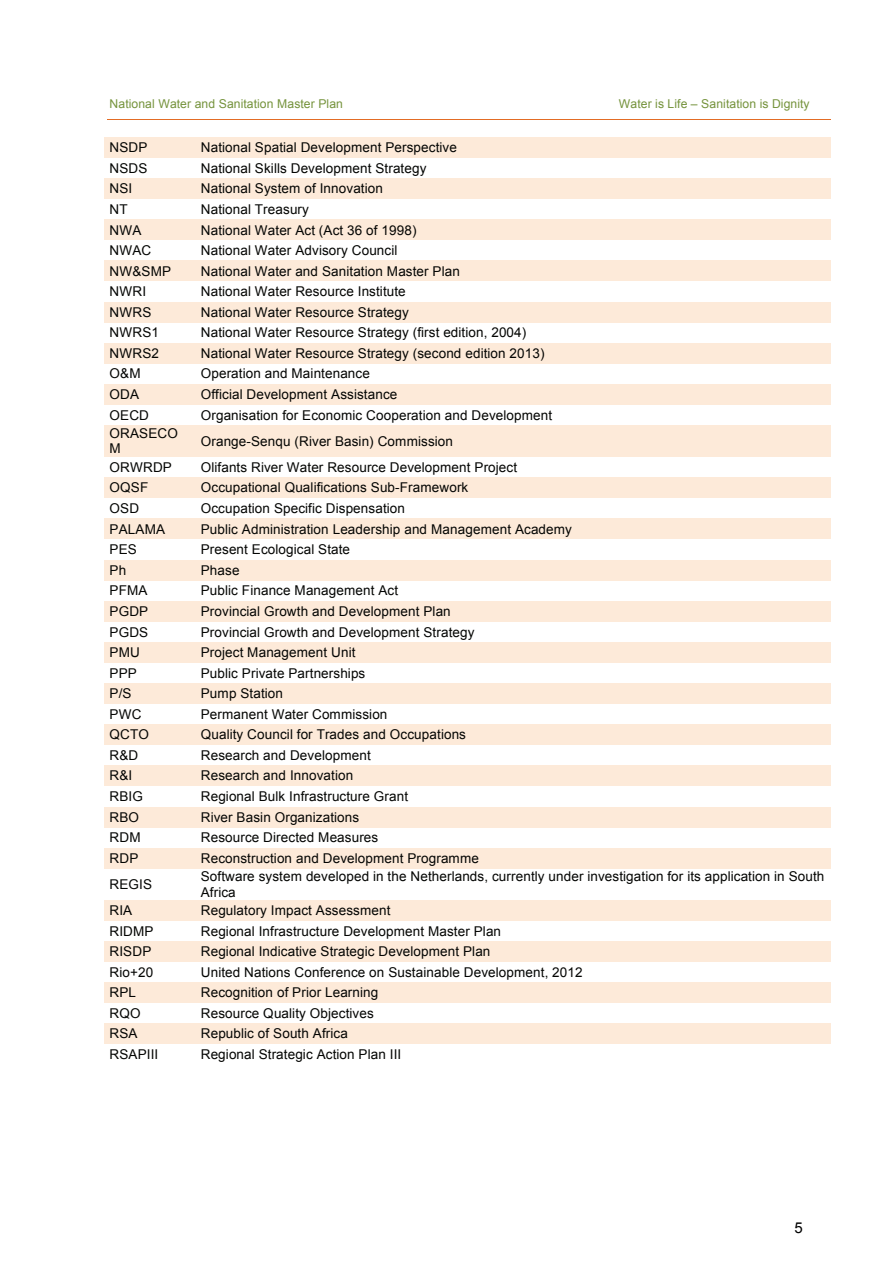
<style>
.page{position:relative;width:893px;height:1263px;background:#fff}
.page>*{position:absolute;margin:0;border:0;box-sizing:border-box;transform-origin:0 0}
.t1{font:15px "Arial";color:#000}
.t2{font:13.5px/15.8px "Arial";letter-spacing:.01em;color:#040503}
.t3{font:12.15px "Arial";letter-spacing:.01em;color:#75933c}
</style>
<div class="page">
<hr style="left:108px;top:120px;width:723px;height:1px;background:#e36c25">
<div style="left:104px;top:137px;width:89px;height:21px;background:#fdead9"></div>
<div style="left:193px;top:137px;width:638px;height:21px;background:#fdead9"></div>
<div style="left:104px;top:178px;width:89px;height:21px;background:#fdead9"></div>
<div style="left:193px;top:178px;width:638px;height:21px;background:#fdead9"></div>
<div style="left:104px;top:219px;width:89px;height:21px;background:#fdead9"></div>
<div style="left:193px;top:219px;width:638px;height:21px;background:#fdead9"></div>
<div style="left:104px;top:260px;width:89px;height:21px;background:#fdead9"></div>
<div style="left:193px;top:260px;width:638px;height:21px;background:#fdead9"></div>
<div style="left:104px;top:302px;width:89px;height:20px;background:#fdead9"></div>
<div style="left:193px;top:302px;width:638px;height:20px;background:#fdead9"></div>
<div style="left:104px;top:343px;width:89px;height:21px;background:#fdead9"></div>
<div style="left:193px;top:343px;width:638px;height:21px;background:#fdead9"></div>
<div style="left:104px;top:384px;width:89px;height:21px;background:#fdead9"></div>
<div style="left:193px;top:384px;width:638px;height:21px;background:#fdead9"></div>
<div style="left:104px;top:425px;width:89px;height:32px;background:#fdead9"></div>
<div style="left:193px;top:425px;width:638px;height:32px;background:#fdead9"></div>
<div style="left:104px;top:477px;width:89px;height:21px;background:#fdead9"></div>
<div style="left:193px;top:477px;width:638px;height:21px;background:#fdead9"></div>
<div style="left:104px;top:519px;width:89px;height:20px;background:#fdead9"></div>
<div style="left:193px;top:519px;width:638px;height:20px;background:#fdead9"></div>
<div style="left:104px;top:560px;width:89px;height:20px;background:#fdead9"></div>
<div style="left:193px;top:560px;width:638px;height:20px;background:#fdead9"></div>
<div style="left:104px;top:601px;width:89px;height:20px;background:#fdead9"></div>
<div style="left:193px;top:601px;width:638px;height:20px;background:#fdead9"></div>
<div style="left:104px;top:642px;width:89px;height:21px;background:#fdead9"></div>
<div style="left:193px;top:642px;width:638px;height:21px;background:#fdead9"></div>
<div style="left:104px;top:683px;width:89px;height:21px;background:#fdead9"></div>
<div style="left:193px;top:683px;width:638px;height:21px;background:#fdead9"></div>
<div style="left:104px;top:724px;width:89px;height:21px;background:#fdead9"></div>
<div style="left:193px;top:724px;width:638px;height:21px;background:#fdead9"></div>
<div style="left:104px;top:766px;width:89px;height:20px;background:#fdead9"></div>
<div style="left:193px;top:766px;width:638px;height:20px;background:#fdead9"></div>
<div style="left:104px;top:807px;width:89px;height:20px;background:#fdead9"></div>
<div style="left:193px;top:807px;width:638px;height:20px;background:#fdead9"></div>
<div style="left:104px;top:848px;width:89px;height:20px;background:#fdead9"></div>
<div style="left:193px;top:848px;width:638px;height:20px;background:#fdead9"></div>
<div style="left:104px;top:900px;width:89px;height:21px;background:#fdead9"></div>
<div style="left:193px;top:900px;width:638px;height:21px;background:#fdead9"></div>
<div style="left:104px;top:941px;width:89px;height:21px;background:#fdead9"></div>
<div style="left:193px;top:941px;width:638px;height:21px;background:#fdead9"></div>
<div style="left:104px;top:982px;width:89px;height:21px;background:#fdead9"></div>
<div style="left:193px;top:982px;width:638px;height:21px;background:#fdead9"></div>
<div style="left:104px;top:1023px;width:89px;height:21px;background:#fdead9"></div>
<div style="left:193px;top:1023px;width:638px;height:21px;background:#fdead9"></div>
<p class="t3" style="left:110px;top:96px;width:235px">National Water and Sanitation Master Plan</p>
<p class="t3" style="left:619px;top:96px;width:192px">Water is Life – Sanitation is Dignity</p>
<p class="t2" style="left:110px;top:140px;width:39px">NSDP</p>
<p class="t2" style="left:201px;top:140px;width:258px">National Spatial Development Perspective</p>
<p class="t2" style="left:110px;top:160px;width:39px">NSDS</p>
<p class="t2" style="left:201px;top:160px;width:227px">National Skills Development Strategy</p>
<p class="t2" style="left:110px;top:181px;width:24px">NSI</p>
<p class="t2" style="left:201px;top:181px;width:184px">National System of Innovation</p>
<p class="t2" style="left:110px;top:201px;width:20px">NT</p>
<p class="t2" style="left:201px;top:201px;width:110px">National Treasury</p>
<p class="t2" style="left:110px;top:222px;width:33px">NWA</p>
<p class="t2" style="left:201px;top:222px;width:217px">National Water Act (Act 36 of 1998)</p>
<p class="t2" style="left:110px;top:242px;width:43px">NWAC</p>
<p class="t2" style="left:201px;top:242px;width:198px">National Water Advisory Council</p>
<p class="t2" style="left:110px;top:263px;width:63px">NW&amp;SMP</p>
<p class="t2" style="left:201px;top:263px;width:261px">National Water and Sanitation Master Plan</p>
<p class="t2" style="left:110px;top:284px;width:38px">NWRI</p>
<p class="t2" style="left:201px;top:284px;width:206px">National Water Resource Institute</p>
<p class="t2" style="left:110px;top:304px;width:43px">NWRS</p>
<p class="t2" style="left:201px;top:304px;width:210px">National Water Resource Strategy</p>
<p class="t2" style="left:110px;top:325px;width:51px">NWRS1</p>
<p class="t2" style="left:201px;top:325px;width:327px">National Water Resource Strategy (first edition, 2004)</p>
<p class="t2" style="left:110px;top:345px;width:51px">NWRS2</p>
<p class="t2" style="left:201px;top:345px;width:345px">National Water Resource Strategy (second edition 2013)</p>
<p class="t2" style="left:110px;top:366px;width:33px">O&amp;M</p>
<p class="t2" style="left:201px;top:366px;width:171px">Operation and Maintenance</p>
<p class="t2" style="left:110px;top:387px;width:31px">ODA</p>
<p class="t2" style="left:201px;top:387px;width:198px">Official Development Assistance</p>
<p class="t2" style="left:110px;top:407px;width:41px">OECD</p>
<p class="t2" style="left:201px;top:407px;width:353px">Organisation for Economic Cooperation and Development</p>
<p class="t2" style="left:110px;top:425px;width:70px">ORASECO<br>M</p>
<p class="t2" style="left:201px;top:433px;width:254px">Orange-Senqu (River Basin) Commission</p>
<p class="t2" style="left:110px;top:459px;width:64px">ORWRDP</p>
<p class="t2" style="left:201px;top:459px;width:318px">Olifants River Water Resource Development Project</p>
<p class="t2" style="left:110px;top:480px;width:40px">OQSF</p>
<p class="t2" style="left:201px;top:480px;width:269px">Occupational Qualifications Sub-Framework</p>
<p class="t2" style="left:110px;top:501px;width:31px">OSD</p>
<p class="t2" style="left:201px;top:501px;width:206px">Occupation Specific Dispensation</p>
<p class="t2" style="left:110px;top:521px;width:57px">PALAMA</p>
<p class="t2" style="left:201px;top:521px;width:373px">Public Administration Leadership and Management Academy</p>
<p class="t2" style="left:110px;top:542px;width:29px">PES</p>
<p class="t2" style="left:201px;top:542px;width:151px">Present Ecological State</p>
<p class="t2" style="left:110px;top:562px;width:18px">Ph</p>
<p class="t2" style="left:201px;top:562px;width:40px">Phase</p>
<p class="t2" style="left:110px;top:583px;width:39px">PFMA</p>
<p class="t2" style="left:201px;top:583px;width:199px">Public Finance Management Act</p>
<p class="t2" style="left:110px;top:603px;width:40px">PGDP</p>
<p class="t2" style="left:201px;top:603px;width:252px">Provincial Growth and Development Plan</p>
<p class="t2" style="left:110px;top:624px;width:40px">PGDS</p>
<p class="t2" style="left:201px;top:624px;width:275px">Provincial Growth and Development Strategy</p>
<p class="t2" style="left:110px;top:644px;width:32px">PMU</p>
<p class="t2" style="left:201px;top:644px;width:156px">Project Management Unit</p>
<p class="t2" style="left:110px;top:665px;width:29px">PPP</p>
<p class="t2" style="left:201px;top:665px;width:166px">Public Private Partnerships</p>
<p class="t2" style="left:110px;top:686px;width:23px">P/S</p>
<p class="t2" style="left:201px;top:686px;width:84px">Pump Station</p>
<p class="t2" style="left:110px;top:706px;width:33px">PWC</p>
<p class="t2" style="left:201px;top:706px;width:188px">Permanent Water Commission</p>
<p class="t2" style="left:110px;top:727px;width:41px">QCTO</p>
<p class="t2" style="left:201px;top:727px;width:267px">Quality Council for Trades and Occupations</p>
<p class="t2" style="left:110px;top:748px;width:30px">R&amp;D</p>
<p class="t2" style="left:201px;top:748px;width:171px">Research and Development</p>
<p class="t2" style="left:110px;top:768px;width:24px">R&amp;I</p>
<p class="t2" style="left:201px;top:768px;width:154px">Research and Innovation</p>
<p class="t2" style="left:110px;top:789px;width:35px">RBIG</p>
<p class="t2" style="left:201px;top:789px;width:209px">Regional Bulk Infrastructure Grant</p>
<p class="t2" style="left:110px;top:809px;width:31px">RBO</p>
<p class="t2" style="left:201px;top:809px;width:160px">River Basin Organizations</p>
<p class="t2" style="left:110px;top:830px;width:33px">RDM</p>
<p class="t2" style="left:201px;top:830px;width:179px">Resource Directed Measures</p>
<p class="t2" style="left:110px;top:850px;width:30px">RDP</p>
<p class="t2" style="left:201px;top:850px;width:280px">Reconstruction and Development Programme</p>
<p class="t2" style="left:110px;top:876px;width:44px">REGIS</p>
<p class="t2" style="left:201px;top:868px;width:625px">Software system developed in the Netherlands, currently under investigation for its application in South<br>Africa</p>
<p class="t2" style="left:110px;top:902px;width:24px">RIA</p>
<p class="t2" style="left:201px;top:902px;width:191px">Regulatory Impact Assessment</p>
<p class="t2" style="left:110px;top:923px;width:46px">RIDMP</p>
<p class="t2" style="left:201px;top:923px;width:302px">Regional Infrastructure Development Master Plan</p>
<p class="t2" style="left:110px;top:943px;width:43px">RISDP</p>
<p class="t2" style="left:201px;top:943px;width:291px">Regional Indicative Strategic Development Plan</p>
<p class="t2" style="left:110px;top:964px;width:45px">Rio+20</p>
<p class="t2" style="left:201px;top:964px;width:383px">United Nations Conference on Sustainable Development, 2012</p>
<p class="t2" style="left:110px;top:985px;width:28px">RPL</p>
<p class="t2" style="left:201px;top:985px;width:179px">Recognition of Prior Learning</p>
<p class="t2" style="left:110px;top:1005px;width:33px">RQO</p>
<p class="t2" style="left:201px;top:1005px;width:174px">Resource Quality Objectives</p>
<p class="t2" style="left:110px;top:1026px;width:30px">RSA</p>
<p class="t2" style="left:201px;top:1026px;width:149px">Republic of South Africa</p>
<p class="t2" style="left:110px;top:1046px;width:50px">RSAPIII</p>
<p class="t2" style="left:201px;top:1046px;width:202px">Regional Strategic Action Plan III</p>
<p class="t1" style="left:794px;top:1218px;width:10px">5</p>
</div>
